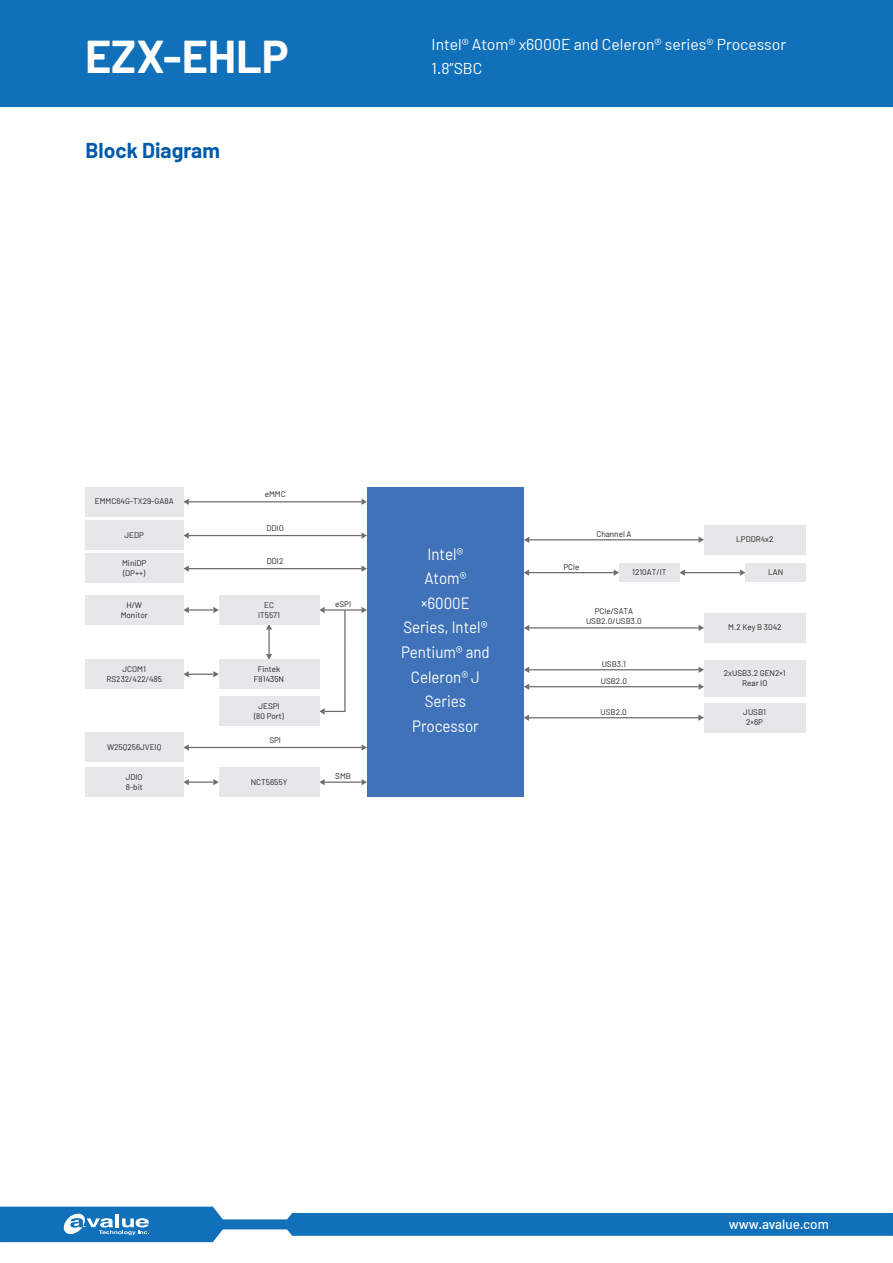
<style>
.page{position:relative;width:893px;height:1263px;background:#fff}
.page>*{position:absolute;margin:0;border:0;box-sizing:border-box;transform-origin:0 0}
.t1{font:700 45px "Barlow";color:#fff}
.t2{font:700 21px "Barlow";color:#015aaa}
.t3{font:16.35px/24.6px "Barlow";color:#fff;text-align:center;scale:.92 1}
.t4{font:15.75px/24px "Barlow";color:#fff}
.t5{font:500 13.5px "Barlow";color:#fff}
.t6{font:8.1px/9.8px "Barlow";color:#231f20;text-align:center}
</style>
<div class="page">
<svg style="left:0;top:1206px;width:893px;height:37px"></svg>
<div style="left:0;top:0;width:893px;height:106px;background:#1070b9"></div>
<div style="left:0;top:0;width:893px;height:107px;border:2px solid #116fb8"></div>
<svg style="left:892px;top:0;width:1px;height:107px"></svg>
<svg style="left:699px;top:537px;width:5px;height:6px"></svg>
<hr style="left:529px;top:539px;width:170px;height:1px;background:#6c6d70">
<svg style="left:524px;top:537px;width:5px;height:6px"></svg>
<svg style="left:699px;top:625px;width:5px;height:6px"></svg>
<hr style="left:529px;top:627px;width:170px;height:1px;background:#6c6d70">
<svg style="left:524px;top:625px;width:5px;height:6px"></svg>
<svg style="left:698px;top:714px;width:6px;height:7px"></svg>
<hr style="left:529px;top:717px;width:169px;height:1px;background:#6c6d70">
<svg style="left:524px;top:715px;width:5px;height:6px"></svg>
<svg style="left:362px;top:499px;width:5px;height:6px"></svg>
<hr style="left:189px;top:501px;width:173px;height:1px;background:#6c6d70">
<svg style="left:183px;top:499px;width:6px;height:6px"></svg>
<svg style="left:362px;top:744px;width:5px;height:7px"></svg>
<hr style="left:189px;top:747px;width:173px;height:1px;background:#6c6d70">
<svg style="left:183px;top:744px;width:6px;height:7px"></svg>
<svg style="left:362px;top:532px;width:5px;height:7px"></svg>
<hr style="left:189px;top:535px;width:173px;height:1px;background:#6c6d70">
<svg style="left:183px;top:532px;width:6px;height:7px"></svg>
<svg style="left:362px;top:566px;width:5px;height:6px"></svg>
<hr style="left:189px;top:568px;width:173px;height:1px;background:#6c6d70">
<svg style="left:183px;top:565px;width:6px;height:7px"></svg>
<hr style="left:189px;top:609px;width:24px;height:2px;background:#6c6d70">
<svg style="left:183px;top:607px;width:6px;height:6px"></svg>
<svg style="left:213px;top:607px;width:6px;height:6px"></svg>
<hr style="left:189px;top:673px;width:24px;height:2px;background:#6c6d70">
<svg style="left:183px;top:671px;width:6px;height:6px"></svg>
<svg style="left:213px;top:671px;width:6px;height:6px"></svg>
<hr style="left:189px;top:781px;width:24px;height:2px;background:#6c6d70">
<svg style="left:183px;top:779px;width:6px;height:6px"></svg>
<svg style="left:213px;top:779px;width:6px;height:6px"></svg>
<hr style="left:268px;top:629px;width:2px;height:25px;background:#6c6d70">
<svg style="left:266px;top:654px;width:6px;height:5px"></svg>
<svg style="left:266px;top:625px;width:6px;height:4px"></svg>
<hr style="left:325px;top:609px;width:37px;height:2px;background:#6c6d70">
<svg style="left:362px;top:607px;width:5px;height:6px"></svg>
<svg style="left:614px;top:569px;width:5px;height:7px"></svg>
<hr style="left:529px;top:572px;width:85px;height:1px;background:#6c6d70">
<svg style="left:524px;top:569px;width:5px;height:7px"></svg>
<svg style="left:740px;top:569px;width:5px;height:7px"></svg>
<svg style="left:679px;top:569px;width:6px;height:7px"></svg>
<hr style="left:685px;top:572px;width:55px;height:1px;background:#6c6d70">
<svg style="left:699px;top:667px;width:5px;height:6px"></svg>
<hr style="left:529px;top:669px;width:170px;height:1px;background:#6c6d70">
<svg style="left:524px;top:667px;width:5px;height:6px"></svg>
<svg style="left:699px;top:684px;width:5px;height:6px"></svg>
<hr style="left:529px;top:686px;width:170px;height:1px;background:#6c6d70">
<svg style="left:524px;top:684px;width:5px;height:6px"></svg>
<hr style="left:325px;top:781px;width:37px;height:2px;background:#6c6d70">
<svg style="left:319px;top:779px;width:6px;height:6px"></svg>
<svg style="left:362px;top:779px;width:5px;height:6px"></svg>
<svg style="left:319px;top:607px;width:27px;height:107px"></svg>
<div style="left:704px;top:525px;width:102px;height:29px;background:#e6e7e9"></div>
<div style="left:704px;top:613px;width:102px;height:29px;background:#e6e7e9"></div>
<div style="left:704px;top:703px;width:101px;height:29px;background:#e6e7e9"></div>
<div style="left:704px;top:660px;width:102px;height:36px;background:#e6e7e9"></div>
<div style="left:619px;top:563px;width:60px;height:19px;background:#e6e7e9"></div>
<div style="left:745px;top:563px;width:61px;height:19px;background:#e6e7e9"></div>
<div style="left:367px;top:487px;width:157px;height:310px;background:#4072b9"></div>
<div style="left:85px;top:520px;width:98px;height:30px;background:#e6e7e9"></div>
<div style="left:85px;top:487px;width:98px;height:29px;background:#e6e7e9"></div>
<div style="left:85px;top:733px;width:98px;height:29px;background:#e6e7e9"></div>
<div style="left:85px;top:553px;width:98px;height:30px;background:#e6e7e9"></div>
<div style="left:85px;top:595px;width:98px;height:30px;background:#e6e7e9"></div>
<div style="left:85px;top:659px;width:98px;height:30px;background:#e6e7e9"></div>
<div style="left:85px;top:767px;width:98px;height:30px;background:#e6e7e9"></div>
<div style="left:219px;top:595px;width:100px;height:30px;background:#e6e7e9"></div>
<div style="left:219px;top:659px;width:100px;height:30px;background:#e6e7e9"></div>
<div style="left:219px;top:697px;width:100px;height:29px;background:#e6e7e9"></div>
<div style="left:219px;top:767px;width:100px;height:30px;background:#e6e7e9"></div>
<h1 class="t1" style="left:85px;top:28px;width:205px">EZX-EHLP</h1>
<h3 class="t4" style="left:432px;top:32px;width:356px">Intel® Atom® x6000E and Celeron® series® Processor<br>1.8”SBC</h3>
<h2 class="t2" style="left:86px;top:137px;width:136px">Block Diagram</h2>
<p class="t6" style="left:95px;top:496px;width:80px">EMMC64G-TX29-GA8A</p>
<p class="t6" style="left:124px;top:529px;width:21px">JEDP</p>
<p class="t6" style="left:122px;top:557px;width:26px;text-align:left">MiniDP (DP++)</p>
<p class="t6" style="left:121px;top:599px;width:29px">H/W<br>Monitor</p>
<p class="t6" style="left:107px;top:663px;width:57px">JCOM1<br>RS232/422/485</p>
<p class="t6" style="left:107px;top:742px;width:56px">W25Q256JVEIQ</p>
<p class="t6" style="left:126px;top:771px;width:18px;text-align:left">JDIO<br>8-bit</p>
<p class="t6" style="left:265px;top:489px;width:22px">eMMC</p>
<p class="t6" style="left:267px;top:523px;width:19px">DDIO</p>
<p class="t6" style="left:267px;top:556px;width:18px">DDI2</p>
<p class="t6" style="left:258px;top:599px;width:23px">EC<br>IT5571</p>
<p class="t6" style="left:254px;top:663px;width:32px">Fintek<br>F81435N</p>
<p class="t6" style="left:254px;top:701px;width:31px">JESPI (80 Port)</p>
<p class="t6" style="left:269px;top:735px;width:13px">SPI</p>
<p class="t6" style="left:251px;top:776px;width:38px">NCT5655Y</p>
<p class="t6" style="left:335px;top:598px;width:18px">eSPI</p>
<p class="t6" style="left:335px;top:771px;width:17px">SMB</p>
<h3 class="t3" style="left:401px;top:540px;width:98px">Intel®<br>Atom® ×6000E<br>Series, Intel®<br>Pentium® and<br>Celeron® J<br>Series<br>Processor</h3>
<p class="t6" style="left:563px;top:561px;width:18px">PCle</p>
<p class="t6" style="left:596px;top:529px;width:37px">Channel A</p>
<p class="t6" style="left:736px;top:534px;width:39px">LPDDR4x2</p>
<p class="t6" style="left:632px;top:567px;width:36px">1210AT/IT</p>
<p class="t6" style="left:768px;top:567px;width:17px">LAN</p>
<p class="t6" style="left:586px;top:606px;width:57px">PCle/SATA<br>USB2.0/USB3.0</p>
<p class="t6" style="left:601px;top:655px;width:28px;line-height:17px;text-align:left">USB3.1<br>USB2.0</p>
<p class="t6" style="left:600px;top:706px;width:28px">USB2.0</p>
<p class="t6" style="left:728px;top:622px;width:55px">M.2 Key B 3042</p>
<p class="t6" style="left:724px;top:667px;width:64px">2xUSB3.2 GEN2×1<br>Rear IO</p>
<p class="t6" style="left:743px;top:707px;width:24px">JUSB1<br>2×6P</p>
<h3 class="t5" style="left:729px;top:1216px;width:102px">www.avalue.com</h3>
</div>
